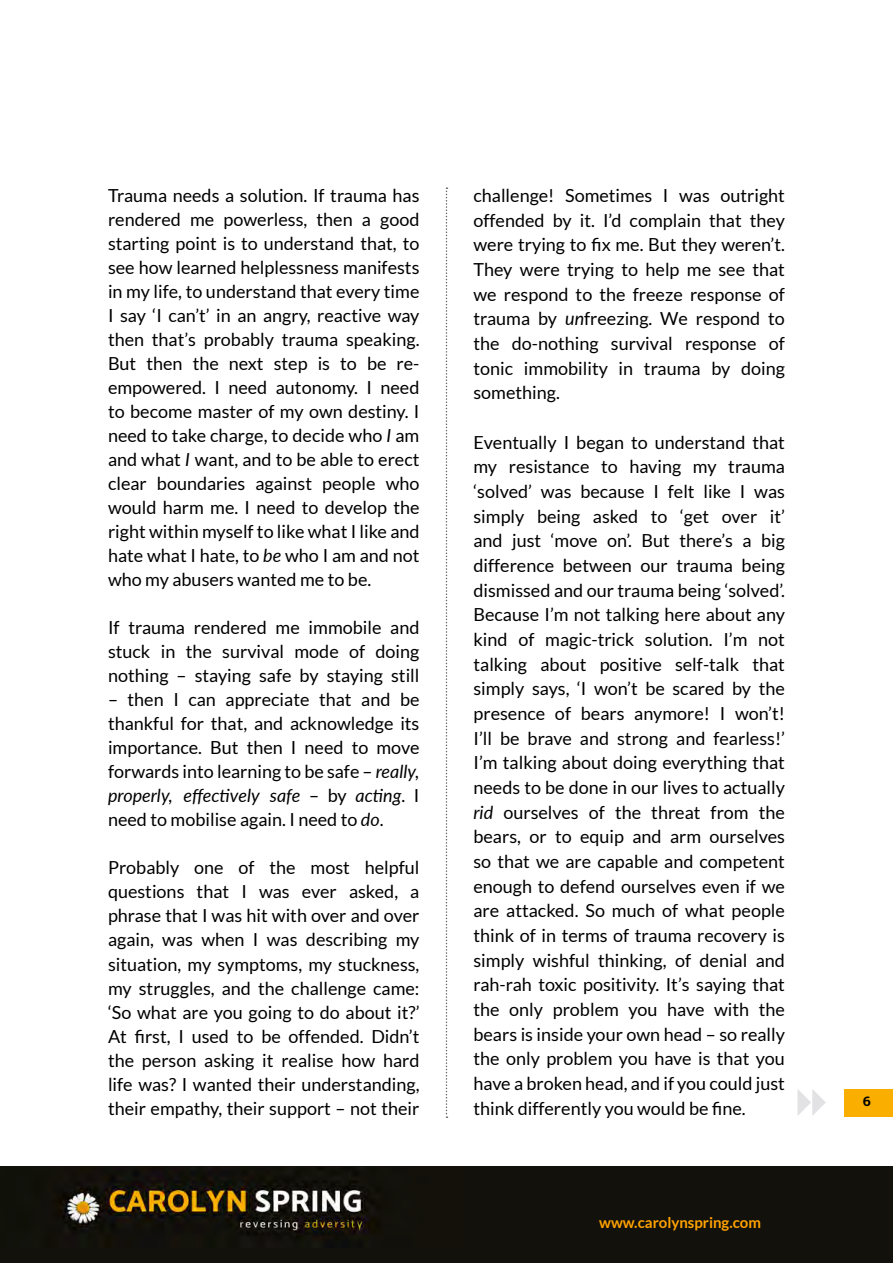
<style>
.page{position:relative;width:893px;height:1263px;background:#fff}
.page>*{position:absolute;margin:0;border:0;box-sizing:border-box;transform-origin:0 0}
.t1{font:18px/24.6px "Lato";color:#000;text-align:justify}
.t2{font:700 15px "Lato";color:#ffa300}
.t3{font:700 15px "Mukta";color:#000}
.s1{font-style:italic}
</style>
<div class="page">
<div style="left:0;top:1166px;width:893px;height:97px;background:#13110c"></div>
<img style="left:57px;top:1172px;width:319px;height:63px">
<svg style="left:797px;top:1089px;width:29px;height:27px"></svg>
<div style="left:844px;top:1089px;width:49px;height:27px;background:#f9ae00"></div>
<svg style="left:446px;top:188px;width:1px;height:930px"></svg>
<p class="t1" style="left:108px;top:183px;width:313px;line-height:24px">Trauma needs a solution. If trauma has rendered me powerless, then a good starting point is to understand that, to see how learned helplessness manifests in my life, to understand that every time I say ‘I can’t’ in an angry, reactive way then that’s probably trauma speaking.<br>But then the next step is to be re&shy;empowered. I need autonomy. I need to become master of my own destiny. I need to take charge, to decide who <span class="s1">I</span> am and what <span class="s1">I</span> want, and to be able to erect clear boundaries against people who would harm me. I need to develop the right within myself to like what I like and hate what I hate, to <span class="s1">be</span> who I am and not who my abusers wanted me to be.</p>
<p class="t1" style="left:108px;top:616px;width:313px;line-height:24px">If trauma rendered me immobile and stuck in the survival mode of doing nothing – staying safe by staying still</p>
<p class="t1" style="left:108px;top:688px;width:313px;line-height:24px">– then I can appreciate that and be thankful for that, and acknowledge its importance. But then I need to move forwards into learning to be safe – <span class="s1">really, properly, effectively safe</span> – by <span class="s1">acting</span>. I need to mobilise again. I need to <span class="s1">do</span>.</p>
<p class="t1" style="left:108px;top:856px;width:313px;line-height:24px">Probably one of the most helpful questions that I was ever asked, a phrase that I was hit with over and over again, was when I was describing my situation, my symptoms, my stuckness, my struggles, and the challenge came: ‘So what are you going to do about it?’ At first, I used to be offended. Didn’t the person asking it realise how hard life was? I wanted their understanding, their empathy, their support – not their</p>
<p class="t1" style="left:473px;top:183px;width:313px">challenge! Sometimes I was outright offended by it. I’d complain that they were trying to fix me. But they weren’t.<br>They were trying to help me see that we respond to the freeze response of trauma by <span class="s1">un</span>freezing. We respond to the do-nothing survival response of tonic immobility in trauma by doing something.</p>
<p class="t1" style="left:473px;top:430px;width:313px">Eventually I began to understand that my resistance to having my trauma ‘solved’ was because I felt like I was simply being asked to ‘get over it’ and just ‘move on’. But there’s a big difference between our trauma being dismissed and our trauma being ‘solved’.<br>Because I’m not talking here about any kind of magic-trick solution. I’m not talking about positive self-talk that simply says, ‘I won’t be scared by the presence of bears anymore! I won’t!<br>I’ll be brave and strong and fearless!’ I’m talking about doing everything that needs to be done in our lives to actually <span class="s1">rid</span> ourselves of the threat from the bears, or to equip and arm ourselves so that we are capable and competent enough to defend ourselves even if we are attacked. So much of what people think of in terms of trauma recovery is simply wishful thinking, of denial and rah-rah toxic positivity. It’s saying that the only problem you have with the bears is inside your own head – so really the only problem you have is that you have a broken head, and if you could just think differently you would be fine.</p>
<p class="t2" style="left:599px;top:1214px;width:163px">www.carolynspring.com</p>
<p class="t3" style="left:863px;top:1092px;width:10px">6</p>
</div>
